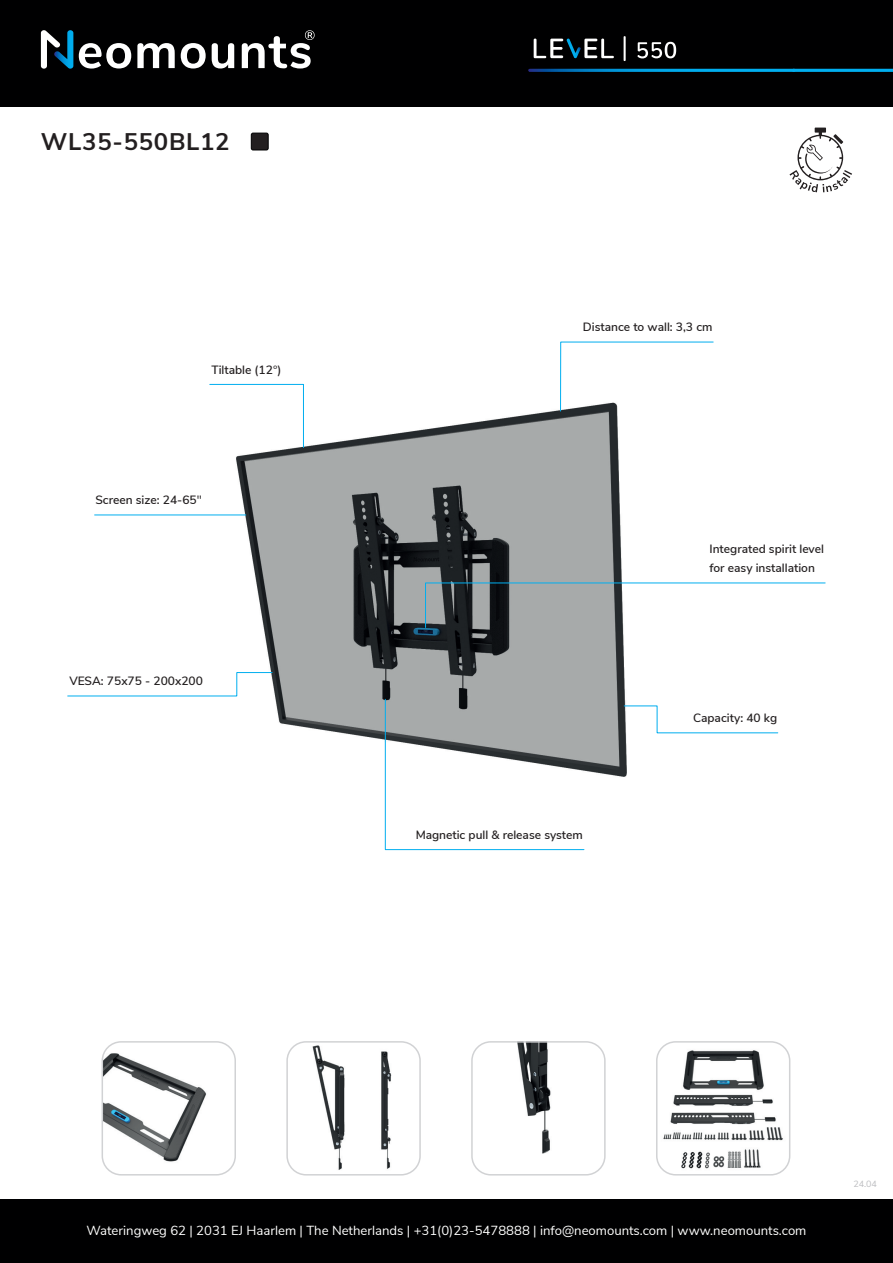
<style>
.page{position:relative;width:893px;height:1263px;background:#fff}
.page>*{position:absolute;margin:0;border:0;box-sizing:border-box;transform-origin:0 0}
.t1{font:700 24px "Nunito Sans";letter-spacing:.03em;color:#231f20}
.t2{font:13.2px "Nunito Sans";color:#fff}
.t3{font:600 12px/18.8px "Nunito Sans";color:#231f20}
.t4{font:9px "Nunito Sans";color:#bcbdc0}
.s1{font-weight:400}
</style>
<div class="page">
<img style="left:517px;top:1044px;width:34px;height:109px">
<img style="left:320px;top:1044px;width:100px;height:132px">
<img style="left:289px;top:1044px;width:69px;height:129px">
<img style="left:221px;top:410px;width:406px;height:367px">
<div style="left:0;top:1199px;width:893px;height:64px;background:#000001"></div>
<div style="left:251px;top:133px;width:17px;height:17px;background:#231f20;border-radius:2px"></div>
<div style="left:251px;top:133px;width:18px;height:17px;border:1px solid #000001;border-radius:2px"></div>
<img style="left:102px;top:1051px;width:105px;height:115px">
<div style="left:102px;top:1041px;width:134px;height:134px;border:2px solid #d1d2d4;border-radius:19px"></div>
<div style="left:286px;top:1041px;width:135px;height:134px;border:2px solid #d1d2d4;border-radius:19px"></div>
<img style="left:657px;top:1042px;width:133px;height:133px">
<div style="left:656px;top:1041px;width:134px;height:134px;border:2px solid #d1d2d4;border-radius:19px"></div>
<svg style="left:789px;top:128px;width:63px;height:64px"></svg>
<div style="left:0;top:0;width:893px;height:106px;background:#000001"></div>
<svg style="left:41px;top:30px;width:32px;height:39px"></svg>
<svg style="left:137px;top:43px;width:38px;height:25px"></svg>
<svg style="left:181px;top:43px;width:25px;height:26px"></svg>
<svg style="left:242px;top:30px;width:73px;height:39px"></svg>
<svg style="left:212px;top:43px;width:22px;height:26px"></svg>
<svg style="left:79px;top:43px;width:52px;height:26px"></svg>
<hr style="left:530px;top:69px;width:264px;height:3px;background:#fff">
<hr style="left:793px;top:69px;width:100px;height:3px;background:#00aeef">
<svg style="left:624px;top:36px;width:2px;height:25px"></svg>
<svg style="left:637px;top:42px;width:39px;height:16px"></svg>
<svg style="left:534px;top:39px;width:80px;height:19px"></svg>
<svg style="left:560px;top:341px;width:154px;height:71px"></svg>
<svg style="left:209px;top:383px;width:95px;height:65px"></svg>
<svg style="left:67px;top:671px;width:206px;height:26px"></svg>
<svg style="left:425px;top:582px;width:401px;height:46px"></svg>
<svg style="left:384px;top:698px;width:201px;height:152px"></svg>
<hr style="left:95px;top:514px;width:151px;height:1px;background:#00aeef">
<svg style="left:623px;top:705px;width:156px;height:29px"></svg>
<div style="left:471px;top:1041px;width:135px;height:134px;border:2px solid #d1d2d4;border-radius:19px"></div>
<h1 class="t1" style="left:41px;top:124px;width:190px">WL35-550BL12</h1>
<p class="t3" style="left:211px;top:359px;width:71px">Tiltable (12<span class="s1">°</span>)</p>
<p class="t3" style="left:95px;top:490px;width:108px">Screen size: 24-65<span class="s1">″</span></p>
<p class="t3" style="left:69px;top:671px;width:135px">VESA: 75x75 - 200x200</p>
<p class="t3" style="left:583px;top:317px;width:131px">Distance to wall: 3,3 cm</p>
<p class="t3" style="left:709px;top:539px;width:116px">Integrated spirit level for easy installation</p>
<p class="t3" style="left:416px;top:824px;width:169px">Magnetic pull &amp; release system</p>
<p class="t3" style="left:693px;top:708px;width:86px">Capacity: 40 kg</p>
<p class="t2" style="left:86px;top:1221px;width:721px">Wateringweg 62 | 2031 EJ Haarlem | The Netherlands | +31(0)23-5478888 | info@neomounts.com | www.neomounts.com</p>
<p class="t4" style="left:853px;top:1177px;width:25px">24.04</p>
</div>
